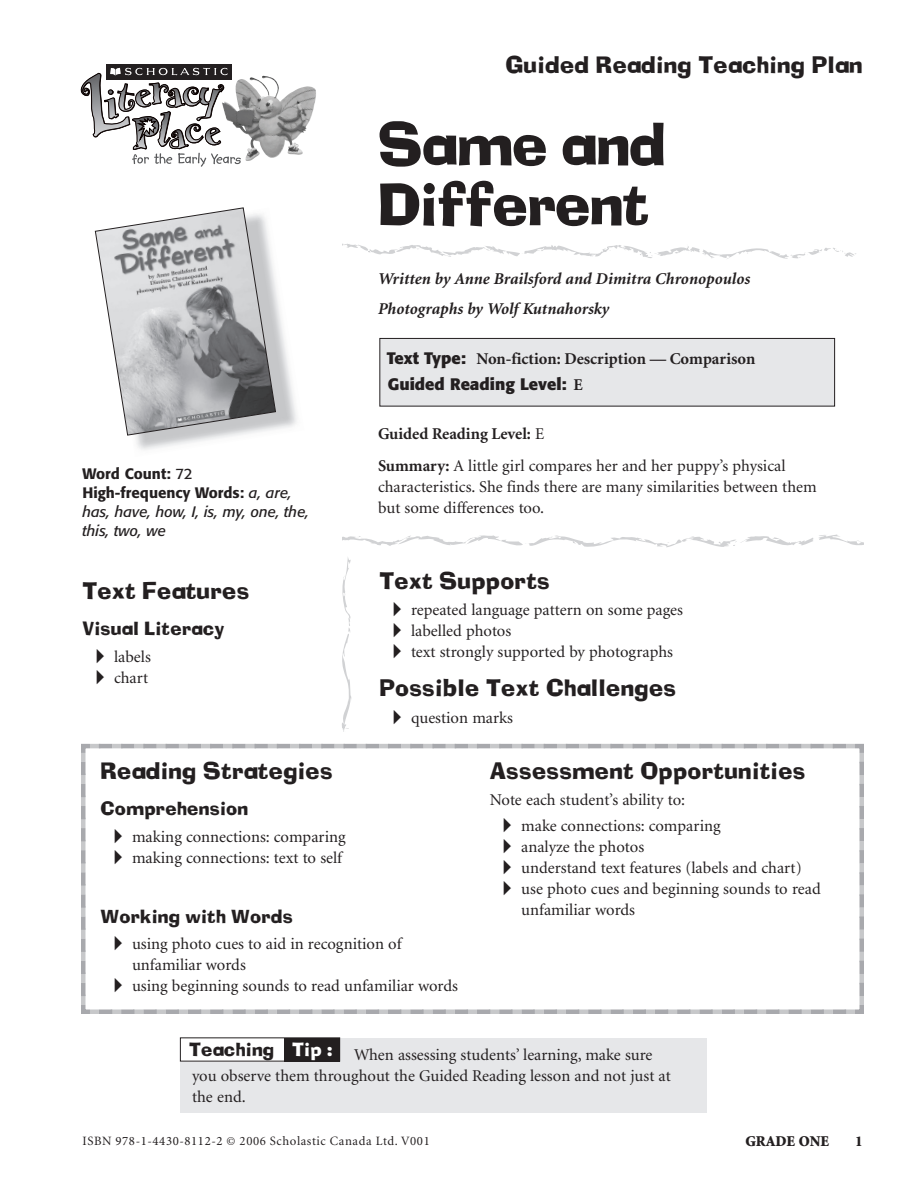
<style>
.page{position:relative;width:918px;height:1188px;background:#fff}
.page>*{position:absolute;margin:0;border:0;box-sizing:border-box;transform-origin:0 0}
.t1{font:57px/60px "Neo Ad Lib";letter-spacing:-.02em;color:#231f20}
.t2{font:22.5px "Neo Ad Lib";letter-spacing:.02em;color:#231f20}
.t3{font:18px "Neo Ad Lib";letter-spacing:.02em;color:#231f20}
.t4{font:16.5px/21px "Minion";color:#231f20}
.t5{font:italic 700 16.5px/30px "Minion";color:#231f20}
.t6{font:700 16.5px "Minion";color:#231f20}
.t7{font:700 16.5px "Formata";color:#231f20}
.t8{font:italic 15px/18.8px "Formata";color:#231f20}
.t9{font:900 15px "Minion";color:#231f20}
.t10{font:12.75px "Minion";letter-spacing:.045em;color:#231f20}
.s1{font-weight:500;font-style:normal}
.s2{font-style:normal}
.s3{font-family:"European Pi Three"}
.s4{font-family:"Formata"}
.s5{font-family:"Minion"}
.s6{font-weight:700}
.s7{color:#fff}
.s8{font-family:"Minion Pro"}
</style>
<div class="page">
<img style="left:241px;top:116px;width:61px;height:45px">
<div style="left:106px;top:65px;width:125px;height:15px;background:#231f20"></div>
<svg style="left:80px;top:68px;width:161px;height:99px"></svg>
<svg style="left:346px;top:243px;width:510px;height:16px"></svg>
<svg style="left:81px;top:743px;width:783px;height:271px"></svg>
<svg style="left:342px;top:534px;width:522px;height:198px"></svg>
<svg style="left:94px;top:207px;width:252px;height:243px"></svg>
<svg style="left:95px;top:208px;width:181px;height:227px;background:#bababd"></svg>
<div style="left:180px;top:1038px;width:526px;height:75px;background:#e6e7e9"></div>
<div style="left:283px;top:1038px;width:57px;height:24px;background:#231f20"></div>
<div style="left:180px;top:1038px;width:103px;height:24px;background:#fff"></div>
<div style="left:180px;top:1037px;width:160px;height:25px;border:1px solid #231f20"></div>
<div style="left:380px;top:338px;width:455px;height:68px;background:#e6e7e9"></div>
<div style="left:379px;top:338px;width:456px;height:68px;border:1px solid #231f20"></div>
<h2 class="t2" style="left:506px;top:56px;width:358px">Guided Reading Teaching Plan</h2>
<h1 class="t1" style="left:378px;top:121px;width:289px">Same and<br>Different</h1>
<p class="t5" style="left:378px;top:265px;width:374px">Written by Anne Brailsford and Dimitra Chronopoulos<br>Photographs by Wolf Kutnahorsky</p>
<p class="t8" style="left:82px;top:466px;width:228px"><span class="s1">Word Count:</span> <span class="s2">72<br></span><span class="s1">High-frequency Words:</span> a, are, has, have, how, I, is, my, one, the, this, two, we</p>
<h2 class="t2" style="left:82px;top:582px;width:168px">Text Features</h2>
<p class="t3" style="left:82px;top:622px;width:143px">Visual Literacy</p>
<p class="t4" style="left:96px;top:647px;width:56px"><span class="s3">-</span> labels</p>
<p class="t4" style="left:96px;top:668px;width:54px"><span class="s3">-</span> chart</p>
<p class="t6" style="left:387px;top:352px;width:370px"><span class="s4">Text Type:</span> Non-fiction: Description — Comparison</p>
<p class="t7" style="left:388px;top:377px;width:197px">Guided Reading Level: <span class="s5">E</span></p>
<p class="t4" style="left:378px;top:420px;width:409px;line-height:31.8px"><span class="s6">Guided Reading Level:</span> E<br><span class="s6">Summary:</span> A little girl compares her and her puppy’s physical</p>
<p class="t4" style="left:378px;top:478px;width:440px">characteristics. She finds there are many similarities between them but some differences too.</p>
<h2 class="t2" style="left:380px;top:572px;width:172px">Text Supports</h2>
<p class="t4" style="left:393px;top:601px;width:292px"><span class="s3">-</span> repeated language pattern on some pages</p>
<p class="t4" style="left:393px;top:622px;width:120px"><span class="s3">-</span> labelled photos</p>
<p class="t4" style="left:393px;top:643px;width:282px"><span class="s3">-</span> text strongly supported by photographs</p>
<h2 class="t2" style="left:380px;top:679px;width:298px">Possible Text Challenges</h2>
<p class="t4" style="left:393px;top:708px;width:122px"><span class="s3">-</span> question marks</p>
<h2 class="t2" style="left:101px;top:762px;width:234px">Reading Strategies</h2>
<p class="t3" style="left:101px;top:802px;width:149px">Comprehension</p>
<p class="t4" style="left:114px;top:827px;width:233px"><span class="s3">-</span> making connections: comparing</p>
<p class="t4" style="left:114px;top:848px;width:230px"><span class="s3">-</span> making connections: text to self</p>
<p class="t3" style="left:101px;top:909px;width:194px">Working with Words</p>
<p class="t4" style="left:132px;top:935px;width:271px;text-indent:-18px"><span class="s3">-</span> using photo cues to aid in recognition of unfamiliar words</p>
<p class="t4" style="left:114px;top:977px;width:346px"><span class="s3">-</span> using beginning sounds to read unfamiliar words</p>
<h2 class="t2" style="left:490px;top:762px;width:317px">Assessment Opportunities</h2>
<p class="t4" style="left:490px;top:791px;width:197px">Note each student’s ability to:</p>
<p class="t4" style="left:503px;top:816px;width:219px"><span class="s3">-</span> make connections: comparing</p>
<p class="t4" style="left:503px;top:837px;width:142px"><span class="s3">-</span> analyze the photos</p>
<p class="t4" style="left:503px;top:858px;width:300px"><span class="s3">-</span> understand text features (labels and chart)</p>
<p class="t4" style="left:521px;top:879px;width:301px;text-indent:-18px"><span class="s3">-</span> use photo cues and beginning sounds to read unfamiliar words</p>
<p class="t3" style="left:189px;top:1042px;width:145px">Teaching <span class="s7">Tip :</span></p>
<p class="t4" style="left:192px;top:1045px;width:480px;text-indent:162px">When assessing students’ learning, make sure you observe them throughout the Guided Reading lesson and not just at the end.</p>
<p class="t10" style="left:82px;top:1136px;width:349px">ISBN <span class="s8">978-1-4430-8112-2</span> © 2006 Scholastic Canada Ltd. V0<span class="s8">01</span></p>
<p class="t9" style="left:745px;top:1136px;width:85px">GRADE ONE</p>
<p class="t9" style="left:855px;top:1136px;width:9px">1</p>
</div>
